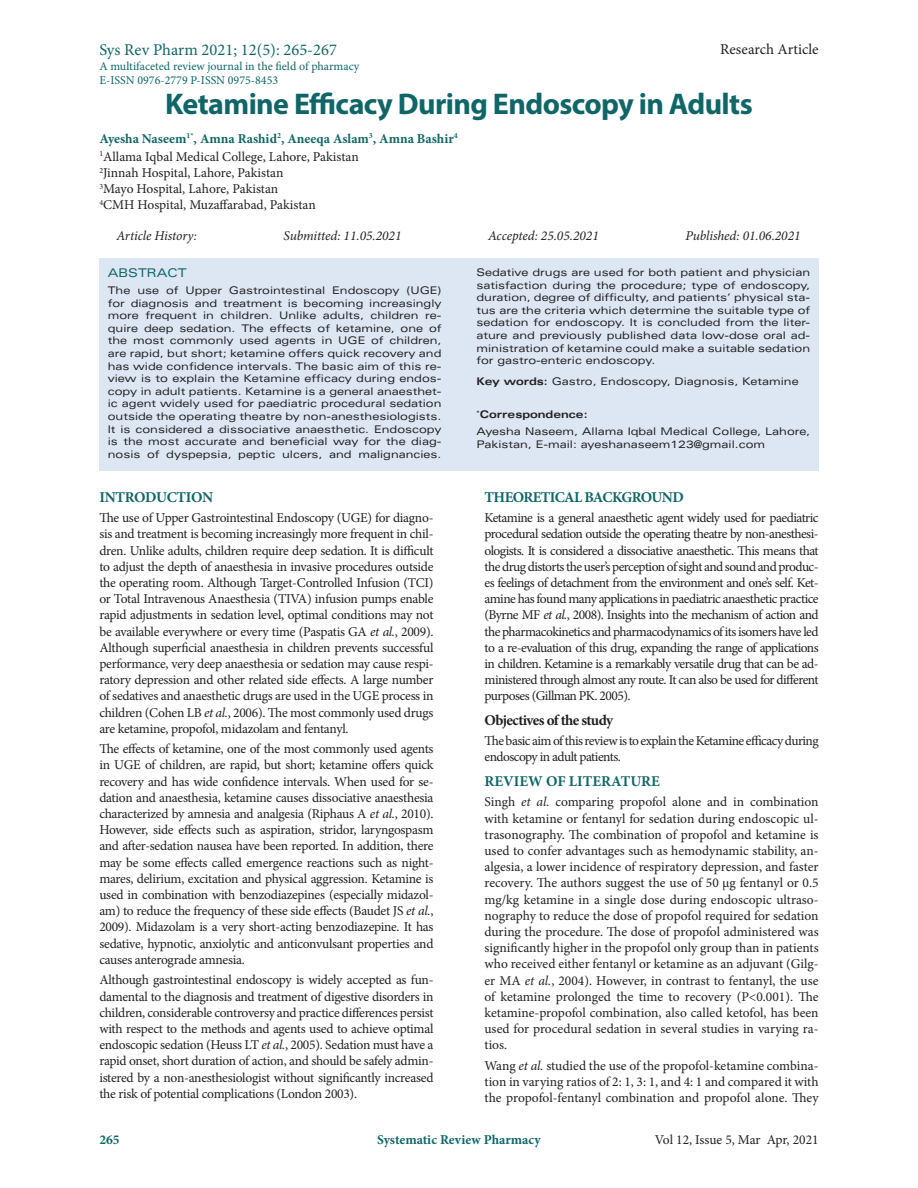
<style>
.page{position:relative;width:918px;height:1188px;background:#fff}
.page>*{position:absolute;margin:0;border:0;box-sizing:border-box;transform-origin:0 0}
.t1{font:700 30px "Myriad Pro";letter-spacing:-.02em;color:#106667}
.t2{font:16.5px "Minion Pro";color:#106667}
.t3{font:700 15px "Minion Pro";letter-spacing:-.035em;color:#106667}
.t4{font:700 15px "Minion Pro";letter-spacing:-.04em;color:#231f20}
.t5{font:700 15px "Minion Pro";color:#106667}
.t6{font:15px "Minion Pro";color:#231f20}
.t7{font:13.5px/16.2px "Minion Pro";letter-spacing:-.02em;color:#231f20;text-align:justify}
.t8{font:13.5px/16.2px "Minion Pro";letter-spacing:-.04em;color:#231f20}
.t9{font:700 13.5px "Minion Pro";color:#106667}
.t10{font:13.5px "Minion Pro";color:#231f20}
.t11{font:italic 13.5px "Minion Pro";letter-spacing:-.005em;color:#231f20}
.t12{font:12px/14.4px "Minion Pro";color:#106667}
.t13{font:expanded 12px "Univers LT Std";color:#106667}
.t14{font:expanded 10.5px/12.6px "Univers LT Std";color:#231f20;text-align:justify}
.t15{font:700 expanded 10.5px "Univers LT Std";color:#231f20}
.s1{font-style:italic}
.s2{font-weight:700}
</style>
<div class="page">
<div style="left:99px;top:258px;width:720px;height:213px;background:#dce7f3"></div>
<p class="t2" style="left:99px;top:39px;width:239px">Sys Rev Pharm 2021; 12(5): 265-267</p>
<p class="t12" style="left:99px;top:59px;width:262px">A multifaceted review journal in the field of pharmacy<br>E-ISSN 0976-2779 P-ISSN 0975-8453</p>
<p class="t6" style="left:720px;top:39px;width:100px">Research Article</p>
<p class="t1" style="left:165px;top:84px;width:589px">Ketamine Efficacy During Endoscopy in Adults</p>
<p class="t9" style="left:99px;top:129px;width:360px">Ayesha Naseem<sup>1*</sup>, Amna Rashid<sup>2</sup>, Aneeqa Aslam<sup>3</sup>, Amna Bashir<sup>4</sup></p>
<p class="t10" style="left:99px;top:148px;width:261px"><sup>1</sup>Allama Iqbal Medical College, Lahore, Pakistan</p>
<p class="t7" style="left:99px;top:165px;width:186px"><sup>2</sup>Jinnah Hospital, Lahore, Pakistan</p>
<p class="t7" style="left:99px;top:181px;width:180px"><sup>3</sup>Mayo Hospital, Lahore, Pakistan</p>
<p class="t10" style="left:99px;top:196px;width:218px"><sup>4</sup>CMH Hospital, Muzaffarabad, Pakistan</p>
<p class="t11" style="left:116px;top:226px;width:82px">Article History:</p>
<p class="t11" style="left:284px;top:226px;width:119px">Submitted: 11.05.2021</p>
<p class="t11" style="left:488px;top:226px;width:112px">Accepted: 25.05.2021</p>
<p class="t11" style="left:685px;top:226px;width:117px">Published: 01.06.2021</p>
<p class="t13" style="left:108px;top:266px;width:80px">ABSTRACT</p>
<p class="t14" style="left:108px;top:284px;width:335px">The use of Upper Gastrointestinal Endoscopy (UGE) for diagnosis and treatment is becoming increasingly more frequent in children. Unlike adults, children re&shy;quire deep sedation. The effects of ketamine, one of the most commonly used agents in UGE of children, are rapid, but short; ketamine offers quick recovery and has wide confidence intervals. The basic aim of this re&shy;view is to explain the Ketamine efficacy during endos&shy;copy in adult patients. Ketamine is a general anaesthet&shy;ic agent widely used for paediatric procedural sedation outside the operating theatre by non-anesthesiologists.<br>It is considered a dissociative anaesthetic. Endoscopy is the most accurate and beneficial way for the diag&shy;nosis of dyspepsia, peptic ulcers, and malignancies.</p>
<p class="t3" style="left:99px;top:486px;width:115px">INTRODUCTION</p>
<p class="t7" style="left:99px;top:510px;width:336px">The use of Upper Gastrointestinal Endoscopy (UGE) for diagno&shy;sis and treatment is becoming increasingly more frequent in chil&shy;dren. Unlike adults, children require deep sedation. It is difficult to adjust the depth of anaesthesia in invasive procedures outside the operating room. Although Target-Controlled Infusion (TCI) or Total Intravenous Anaesthesia (TIVA) infusion pumps enable rapid adjustments in sedation level, optimal conditions may not be available everywhere or every time (Paspatis GA <span class="s1">et al.</span>, 2009).<br>Although superficial anaesthesia in children prevents successful performance, very deep anaesthesia or sedation may cause respi&shy;ratory depression and other related side effects. A large number of sedatives and anaesthetic drugs are used in the UGE process in children (Cohen LB <span class="s1">et al.</span>, 2006). The most commonly used drugs are ketamine, propofol, midazolam and fentanyl.</p>
<p class="t7" style="left:99px;top:741px;width:336px">The effects of ketamine, one of the most commonly used agents in UGE of children, are rapid, but short; ketamine offers quick recovery and has wide confidence intervals. When used for se&shy;dation and anaesthesia, ketamine causes dissociative anaesthesia characterized by amnesia and analgesia (Riphaus A <span class="s1">et al.</span>, 2010).<br>However, side effects such as aspiration, stridor, laryngospasm and after-sedation nausea have been reported. In addition, there may be some effects called emergence reactions such as night&shy;mares, delirium, excitation and physical aggression. Ketamine is used in combination with benzodiazepines (especially midazol&shy;am) to reduce the frequency of these side effects (Baudet JS <span class="s1">et al.</span>, 2009). Midazolam is a very short-acting benzodiazepine. It has sedative, hypnotic, anxiolytic and anticonvulsant properties and causes anterograde amnesia.</p>
<p class="t7" style="left:99px;top:972px;width:336px">Although gastrointestinal endoscopy is widely accepted as fun&shy;damental to the diagnosis and treatment of digestive disorders in children, considerable controversy and practice differences persist with respect to the methods and agents used to achieve optimal endoscopic sedation (Heuss LT <span class="s1">et al.</span>, 2005). Sedation must have a rapid onset, short duration of action, and should be safely admin&shy;istered by a non-anesthesiologist without significantly increased the risk of potential complications (London 2003).</p>
<p class="t14" style="left:477px;top:266px;width:335px">Sedative drugs are used for both patient and physician satisfaction during the procedure; type of endoscopy, duration, degree of difficulty, and patients’ physical sta&shy;tus are the criteria which determine the suitable type of sedation for endoscopy. It is concluded from the liter&shy;ature and previously published data low-dose oral ad&shy;ministration of ketamine could make a suitable sedation for gastro-enteric endoscopy.</p>
<p class="t14" style="left:477px;top:375px;width:324px"><span class="s2">Key words:</span> Gastro, Endoscopy, Diagnosis, Ketamine</p>
<p class="t15" style="left:477px;top:409px;width:113px"><sup>*</sup>Correspondence:</p>
<p class="t14" style="left:477px;top:425px;width:335px">Ayesha Naseem, Allama Iqbal Medical College, Lahore,<br>Pakistan, E-mail: ayeshanaseem123@gmail.com</p>
<p class="t3" style="left:485px;top:486px;width:201px">THEORETICAL BACKGROUND</p>
<p class="t7" style="left:485px;top:510px;width:336px">Ketamine is a general anaesthetic agent widely used for paediatric procedural sedation outside the operating theatre by non-anesthesi&shy;ologists. It is considered a dissociative anaesthetic. This means that the drug distorts the user’s perception of sight and sound and produc&shy;es feelings of detachment from the environment and one’s self. Ket&shy;amine has found many applications in paediatric anaesthetic practice (Byrne MF <span class="s1">et al.</span>, 2008). Insights into the mechanism of action and the pharmacokinetics and pharmacodynamics of its isomers have led to a re-evaluation of this drug, expanding the range of applications in children. Ketamine is a remarkably versatile drug that can be ad&shy;ministered through almost any route. It can also be used for different purposes (Gillman PK. 2005).</p>
<p class="t4" style="left:485px;top:709px;width:130px">Objectives of the study</p>
<p class="t8" style="left:485px;top:733px;width:336px">The basic aim of this review is to explain the Ketamine efficacy during endoscopy in adult patients.</p>
<p class="t5" style="left:485px;top:770px;width:177px">REVIEW OF LITERATURE</p>
<p class="t7" style="left:485px;top:794px;width:336px">Singh <span class="s1">et al.</span> comparing propofol alone and in combination with ketamine or fentanyl for sedation during endoscopic ul&shy;trasonography. The combination of propofol and ketamine is used to confer advantages such as hemodynamic stability, an&shy;algesia, a lower incidence of respiratory depression, and faster recovery. The authors suggest the use of 50 μg fentanyl or 0.5 mg/kg ketamine in a single dose during endoscopic ultraso&shy;nography to reduce the dose of propofol required for sedation during the procedure. The dose of propofol administered was significantly higher in the propofol only group than in patients who received either fentanyl or ketamine as an adjuvant (Gilg&shy;er MA <span class="s1">et al.</span>, 2004). However, in contrast to fentanyl, the use of ketamine prolonged the time to recovery (P&lt;0.001). The ketamine-propofol combination, also called ketofol, has been used for procedural sedation in several studies in varying ra&shy;tios.</p>
<p class="t7" style="left:485px;top:1057px;width:336px">Wang <span class="s1">et al.</span> studied the use of the propofol-ketamine combina&shy;tion in varying ratios of 2: 1, 3: 1, and 4: 1 and compared it with the propofol-fentanyl combination and propofol alone. They</p>
<p class="t9" style="left:99px;top:1130px;width:22px">265</p>
<p class="t9" style="left:377px;top:1130px;width:165px">Systematic Review Pharmacy</p>
<p class="t7" style="left:655px;top:1131px;width:165px">Vol 12, Issue 5, Mar Apr, 2021</p>
</div>
